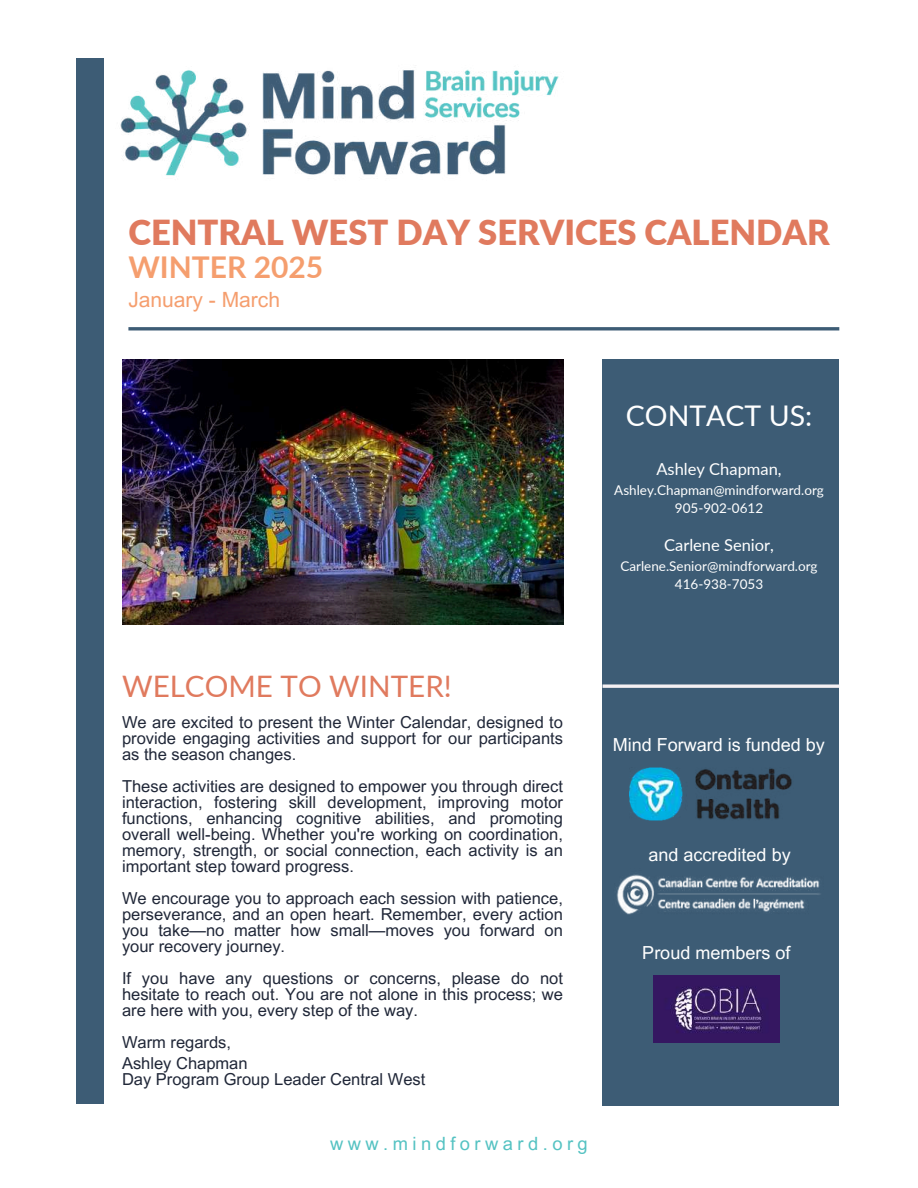
<style>
.page{position:relative;width:918px;height:1188px;background:#fff}
.page>*{position:absolute;margin:0;border:0;box-sizing:border-box;transform-origin:0 0}
.t1{font:900 34.5px "Lato";color:#e07a5e}
.t2{font:700 30px "Lato";color:#f59e6e}
.t3{font:29.55px "Lato";color:#e07a5e}
.t4{font:28.5px "Lato";color:#fff}
.t5{font:21px "Arial MT Pro";color:#f59e6e}
.t6{font:18.3px "Arial MT Pro";letter-spacing:.245em;color:#54c2c2}
.t7{font:18px "Arial MT Pro";color:#fff}
.t8{font:16.5px/16px "Arial MT Pro";color:#202738;text-align:justify}
.t9{font:16.5px "Lato";color:#fff}
.t10{font:13.5px/18px "Lato";color:#fff;text-align:center}
</style>
<div class="page">
<hr style="left:128px;top:327px;width:711px;height:3px;background:#3d5c75">
<div style="left:603px;top:360px;width:236px;height:746px;background:#3d5c75"></div>
<div style="left:76px;top:59px;width:28px;height:1045px;background:#3d5c75"></div>
<svg style="left:603px;top:684px;width:236px;height:4px"></svg>
<img style="left:120px;top:69px;width:439px;height:107px">
<img style="left:653px;top:975px;width:126px;height:68px">
<img style="left:629px;top:767px;width:163px;height:53px">
<img style="left:616px;top:874px;width:204px;height:41px">
<img style="left:122px;top:360px;width:441px;height:264px">
<h1 class="t1" style="left:128px;top:211px;width:703px">CENTRAL WEST DAY SERVICES CALENDAR</h1>
<h2 class="t2" style="left:128px;top:249px;width:196px">WINTER 2025</h2>
<p class="t5" style="left:128px;top:291px;width:153px">January - March</p>
<h3 class="t4" style="left:626px;top:398px;width:188px">CONTACT US:</h3>
<p class="t9" style="left:656px;top:458px;width:127px">Ashley Chapman,</p>
<p class="t10" style="left:614px;top:481px;width:211px">Ashley.Chapman@mindforward.org<br>905-902-0612</p>
<p class="t9" style="left:664px;top:535px;width:111px">Carlene Senior,</p>
<p class="t10" style="left:620px;top:557px;width:199px">Carlene.Senior@mindforward.org<br>416-938-7053</p>
<h3 class="t3" style="left:122px;top:668px;width:331px">WELCOME TO WINTER!</h3>
<p class="t8" style="left:122px;top:716px;width:442px">We are excited to present the Winter Calendar, designed to provide engaging activities and support for our participants as the season changes.</p>
<p class="t8" style="left:122px;top:780px;width:442px">These activities are designed to empower you through direct interaction, fostering skill development, improving motor functions, enhancing cognitive abilities, and promoting overall well-being. Whether you're working on coordination, memory, strength, or social connection, each activity is an important step toward progress.</p>
<p class="t8" style="left:122px;top:892px;width:442px">We encourage you to approach each session with patience, perseverance, and an open heart. Remember, every action you take—no matter how small—moves you forward on your recovery journey.</p>
<p class="t8" style="left:122px;top:972px;width:442px">If you have any questions or concerns, please do not hesitate to reach out. You are not alone in this process; we are here with you, every step of the way.</p>
<p class="t8" style="left:122px;top:1033px;width:127px;line-height:21.5px">Warm regards,<br>Ashley Chapman</p>
<p class="t8" style="left:122px;top:1074px;width:305px">Day Program Group Leader Central West</p>
<p class="t6" style="left:330px;top:1136px;width:259px">www.mindforward.org</p>
<p class="t7" style="left:613px;top:738px;width:214px">Mind Forward is funded by</p>
<p class="t7" style="left:649px;top:848px;width:144px">and accredited by</p>
<p class="t7" style="left:642px;top:946px;width:150px">Proud members of</p>
</div>
